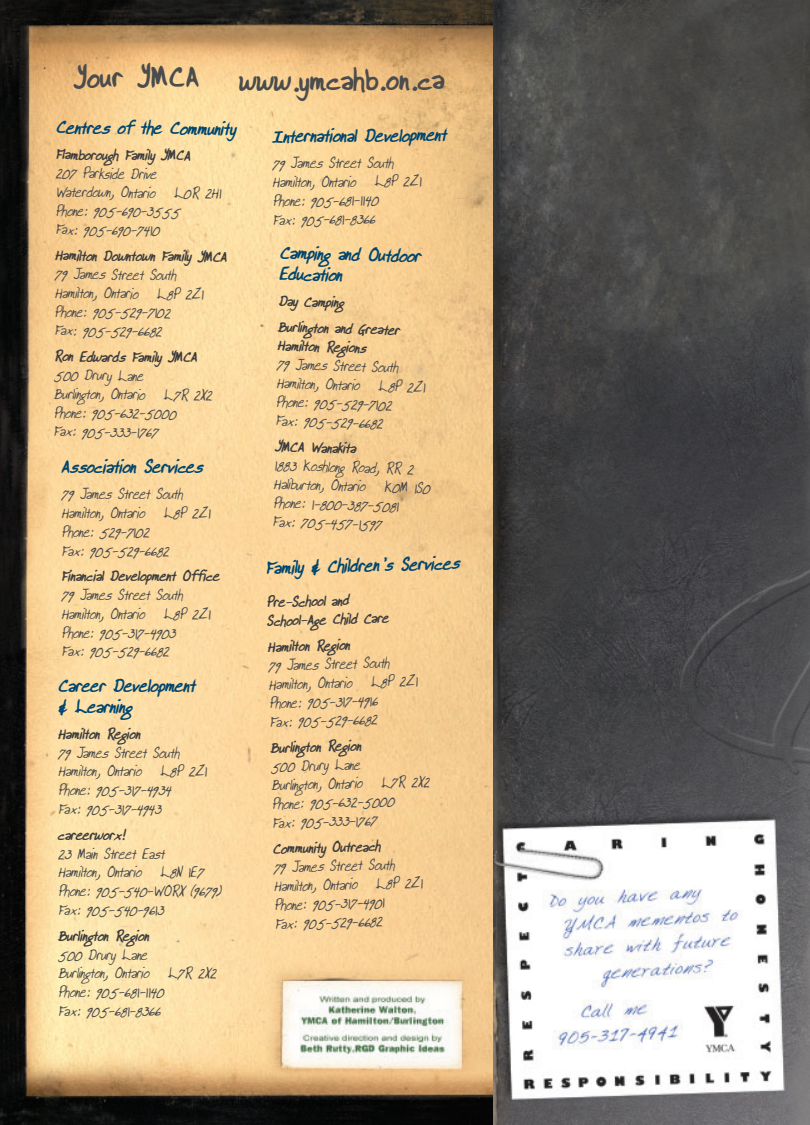
<style>
.page{position:relative;width:810px;height:1125px;background:#fff}
.page>*{position:absolute;margin:0;border:0;box-sizing:border-box;transform-origin:0 0}
.t1{font:700 30px "Brooks Hand";color:#4b4c4d}
.t2{font:italic 700 18.75px/21.5px "Brooks Hand";letter-spacing:-.03em;color:#00466f}
.t3{font:italic 15px/18.8px "Brooks Hand";letter-spacing:-.025em;color:#4b4c4d}
.t4{font:italic 700 15px/18.6px "Brooks Hand";letter-spacing:-.03em;color:#3e3e3f}
</style>
<div class="page">
<img style="left:0;top:0;width:493px;height:1125px">
<img style="left:493px;top:0;width:317px;height:1125px">
<h1 class="t1" style="left:72px;top:65px;width:129px;rotate:-1deg">Your YMCA</h1>
<h1 class="t1" style="left:239px;top:69px;width:207px;rotate:-1deg">www.ymcahb.on.ca</h1>
<p class="t2" style="left:56px;top:120px;width:181px">Centres of the Community</p>
<p class="t4" style="left:55px;top:148px;width:137px">Flamborough Family YMCA</p>
<p class="t3" style="left:55px;top:166px;width:168px">207 Parkside Drive<br>Waterdown, Ontario L0R 2H1<br>Phone: 905-690-3555<br>Fax: 905-690-7410</p>
<p class="t4" style="left:54px;top:249px;width:174px">Hamilton Downtown Family YMCA</p>
<p class="t3" style="left:54px;top:267px;width:151px">79 James Street South<br>Hamilton, Ontario L8P 2Z1<br>Phone: 905-529-7102<br>Fax: 905-529-6682</p>
<p class="t4" style="left:54px;top:350px;width:146px">Ron Edwards Family YMCA</p>
<p class="t3" style="left:53px;top:368px;width:161px">500 Drury Lane<br>Burlington, Ontario L7R 2X2<br>Phone: 905-632-5000<br>Fax: 905-333-1767</p>
<p class="t2" style="left:61px;top:459px;width:144px">Association Services</p>
<p class="t3" style="left:61px;top:487px;width:151px">79 James Street South<br>Hamilton, Ontario L8P 2Z1<br>Phone: 529-7102<br>Fax: 905-529-6682</p>
<p class="t4" style="left:61px;top:569px;width:160px">Financial Development Office</p>
<p class="t3" style="left:61px;top:588px;width:151px">79 James Street South<br>Hamilton, Ontario L8P 2Z1<br>Phone: 905-317-4903<br>Fax: 905-529-6682</p>
<p class="t2" style="left:58px;top:677px;width:139px">Career Development &amp; Learning</p>
<p class="t4" style="left:58px;top:727px;width:84px">Hamilton Region</p>
<p class="t3" style="left:58px;top:745px;width:151px">79 James Street South<br>Hamilton, Ontario L8P 2Z1<br>Phone: 905-317-4934<br>Fax: 905-317-4943</p>
<p class="t4" style="left:58px;top:828px;width:69px">careerworx!</p>
<p class="t3" style="left:58px;top:846px;width:165px">23 Main Street East<br>Hamilton, Ontario L8N 1E7<br>Phone: 905-540-WORX (9679)<br>Fax: 905-540-9613</p>
<p class="t4" style="left:58px;top:929px;width:93px">Burlington Region</p>
<p class="t3" style="left:58px;top:947px;width:160px">500 Drury Lane<br>Burlington, Ontario L7R 2X2<br>Phone: 905-681-1140<br>Fax: 905-681-8366</p>
<p class="t2" style="left:271px;top:129px;width:177px;rotate:-1deg">International Development</p>
<p class="t3" style="left:271px;top:157px;width:151px;rotate:-1deg">79 James Street South<br>Hamilton, Ontario L8P 2Z1<br>Phone: 905-681-1140<br>Fax: 905-681-8366</p>
<p class="t2" style="left:280px;top:244px;width:143px;rotate:2deg">Camping and Outdoor<br>Education</p>
<p class="t4" style="left:279px;top:290px;width:124px;line-height:25.9px;rotate:2deg">Day Camping<br>Burlington and Greater</p>
<p class="t4" style="left:277px;top:338px;width:91px;rotate:2deg">Hamilton Regions</p>
<p class="t3" style="left:277px;top:357px;width:151px;rotate:2deg">79 James Street South<br>Hamilton, Ontario L8P 2Z1<br>Phone: 905-529-7102<br>Fax: 905-529-6682</p>
<p class="t4" style="left:274px;top:439px;width:83px;rotate:2deg">YMCA Wanakita</p>
<p class="t3" style="left:274px;top:458px;width:159px;rotate:2deg">1883 Koshlong Road, RR 2<br>Haliburton, Ontario K0M 1S0<br>Phone: 1-800-387-5081<br>Fax: 705-457-1597</p>
<p class="t2" style="left:265px;top:559px;width:196px;rotate:-1deg">Family &amp; Children’s Services</p>
<p class="t4" style="left:266px;top:595px;width:124px;rotate:-1deg">Pre-School and<br>School-Age Child Care</p>
<p class="t4" style="left:267px;top:640px;width:84px;rotate:-1deg">Hamilton Region</p>
<p class="t3" style="left:268px;top:658px;width:151px;rotate:-1deg">79 James Street South<br>Hamilton, Ontario L8P 2Z1<br>Phone: 905-317-4916<br>Fax: 905-529-6682</p>
<p class="t4" style="left:270px;top:740px;width:93px;rotate:-1deg">Burlington Region</p>
<p class="t3" style="left:270px;top:759px;width:160px;rotate:-1deg">500 Drury Lane<br>Burlington, Ontario L7R 2X2<br>Phone: 905-632-5000<br>Fax: 905-333-1767</p>
<p class="t4" style="left:272px;top:841px;width:110px;rotate:-1deg">Community Outreach</p>
<p class="t3" style="left:273px;top:860px;width:151px;rotate:-1deg">79 James Street South<br>Hamilton, Ontario L8P 2Z1<br>Phone: 905-317-4901<br>Fax: 905-529-6682</p>
</div>
